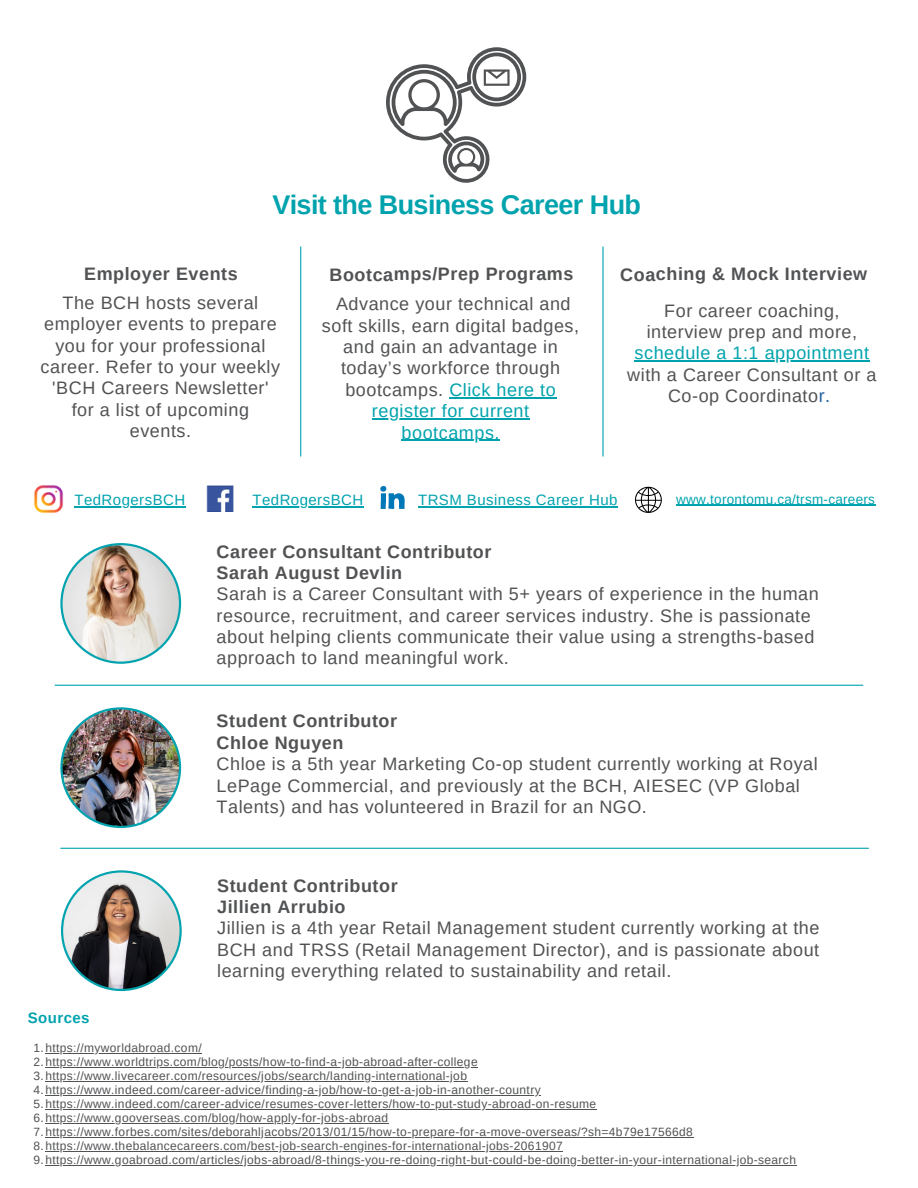
<style>
.page{position:relative;width:918px;height:1188px;background:#fff}
.page>*{position:absolute;margin:0;border:0;box-sizing:border-box;transform-origin:0 0}
.t1{font:700 27px "Arimo";letter-spacing:-.02em;color:#00a3ad}
.t2{font:18px/21.3px "Arimo";letter-spacing:.03em;color:#515254;text-align:center}
.t3{font:700 18px/21.3px "Arimo";letter-spacing:.03em;color:#515254}
.t4{font:18px "Arimo";letter-spacing:.03em;color:#00a3ad}
.t5{font:15px "Arimo";letter-spacing:.03em;color:#01a3ae}
.t6{font:700 15px "Arimo";letter-spacing:.03em;color:#01a3ae}
.t7{font:13.5px "Arimo";letter-spacing:.02em;color:#01a3ae}
.t8{font:12px/14px "Arimo";letter-spacing:.03em;color:#515254}
.s1{color:#215e9e}
.s2{color:#00a3ad}
</style>
<div class="page">
<svg style="left:386px;top:47px;width:137px;height:136px"></svg>
<hr style="left:55px;top:685px;width:808px;height:1px;background:#01a3ae">
<img style="left:60px;top:707px;width:121px;height:121px">
<img style="left:60px;top:543px;width:121px;height:121px">
<svg style="left:635px;top:487px;width:27px;height:26px"></svg>
<svg style="left:380px;top:486px;width:24px;height:23px"></svg>
<img style="left:34px;top:485px;width:29px;height:28px">
<img style="left:207px;top:486px;width:26px;height:26px">
<hr style="left:74px;top:506px;width:112px;height:1px;background:#01a3ae">
<hr style="left:253px;top:506px;width:111px;height:1px;background:#01a3ae">
<hr style="left:418px;top:506px;width:200px;height:1px;background:#01a3ae">
<hr style="left:676px;top:505px;width:199px;height:1px;background:#01a3ae">
<hr style="left:602px;top:247px;width:2px;height:209px;background:#01a3ae">
<hr style="left:300px;top:247px;width:1px;height:209px;background:#01a3ae">
<hr style="left:61px;top:848px;width:807px;height:1px;background:#01a3ae">
<svg style="left:61px;top:870px;width:121px;height:121px"></svg>
<hr style="left:45px;top:1053px;width:157px;height:1px;background:#515254">
<hr style="left:45px;top:1067px;width:433px;height:1px;background:#515254">
<hr style="left:45px;top:1081px;width:423px;height:1px;background:#515254">
<hr style="left:45px;top:1095px;width:496px;height:1px;background:#515254">
<hr style="left:45px;top:1109px;width:552px;height:1px;background:#515254">
<hr style="left:45px;top:1123px;width:344px;height:1px;background:#515254">
<hr style="left:45px;top:1137px;width:649px;height:1px;background:#515254">
<hr style="left:45px;top:1151px;width:518px;height:1px;background:#515254">
<hr style="left:45px;top:1165px;width:752px;height:1px;background:#515254">
<hr style="left:635px;top:360px;width:235px;height:2px;background:#00a3ad">
<hr style="left:449px;top:397px;width:107px;height:1px;background:#00a3ad">
<hr style="left:372px;top:418px;width:158px;height:1px;background:#00a3ad">
<hr style="left:402px;top:440px;width:98px;height:1px;background:#00a3ad">
<h1 class="t1" style="left:272px;top:190px;width:370px">Visit the Business Career Hub</h1>
<p class="t3" style="left:84px;top:263px;width:155px">Employer Events</p>
<p class="t3" style="left:330px;top:263px;width:246px">Bootcamps/Prep Programs</p>
<p class="t3" style="left:620px;top:263px;width:248px">Coaching &amp; Mock Interview</p>
<p class="t2" style="left:647px;top:300px;width:212px">For career coaching, interview prep and more,</p>
<p class="t4" style="left:635px;top:343px;width:236px">schedule a 1:1 appointment</p>
<p class="t2" style="left:627px;top:364px;width:251px">with a Career Consultant or a<br>Co-op Coordinato<span class="s1">r.</span></p>
<p class="t2" style="left:41px;top:292px;width:241px">The BCH hosts several employer events to prepare you for your professional career. Refer to your weekly 'BCH Careers Newsletter' for a list of upcoming events.</p>
<p class="t2" style="left:322px;top:293px;width:259px">Advance your technical and soft skills, earn digital badges, and gain an advantage in today’s workforce through bootcamps. <span class="s2">Click here to register for current bootcamps.</span></p>
<p class="t5" style="left:74px;top:492px;width:112px">TedRogersBCH</p>
<p class="t5" style="left:253px;top:492px;width:112px">TedRogersBCH</p>
<p class="t5" style="left:418px;top:491px;width:201px">TRSM Business Career Hub</p>
<p class="t7" style="left:676px;top:491px;width:200px">www.torontomu.ca/trsm-careers</p>
<p class="t3" style="left:217px;top:541px;width:276px">Career Consultant Contributor<br>Sarah August Devlin</p>
<p class="t2" style="left:217px;top:583px;width:604px;text-align:left">Sarah is a Career Consultant with 5+ years of experience in the human resource, recruitment, and career services industry. She is passionate about helping clients communicate their value using a strengths-based approach to land meaningful work.</p>
<p class="t3" style="left:217px;top:711px;width:182px">Student Contributor<br>Chloe Nguyen</p>
<p class="t2" style="left:217px;top:753px;width:603px;text-align:left">Chloe is a 5th year Marketing Co-op student currently working at Royal<br>LePage Commercial, and previously at the BCH, AIESEC (VP Global<br>Talents) and has volunteered in Brazil for an NGO.</p>
<p class="t3" style="left:217px;top:875px;width:182px">Student Contributor<br>Jillien Arrubio</p>
<p class="t2" style="left:217px;top:917px;width:604px;text-align:justify">Jillien is a 4th year Retail Management student currently working at the BCH and TRSS (Retail Management Director), and is passionate about learning everything related to sustainability and retail.</p>
<p class="t6" style="left:28px;top:1009px;width:63px">Sources</p>
<p class="t8" style="left:33px;top:1041px;width:764px">1.https://myworldabroad.com/<br>2.https://www.worldtrips.com/blog/posts/how-to-find-a-job-abroad-after-college 3.https://www.livecareer.com/resources/jobs/search/landing-international-job 4.https://www.indeed.com/career-advice/finding-a-job/how-to-get-a-job-in-another-country 5.https://www.indeed.com/career-advice/resumes-cover-letters/how-to-put-study-abroad-on-resume 6.https://www.gooverseas.com/blog/how-apply-for-jobs-abroad 7.https://www.forbes.com/sites/deborahljacobs/2013/01/15/how-to-prepare-for-a-move-overseas/?sh=4b79e17566d8<br>8.https://www.thebalancecareers.com/best-job-search-engines-for-international-jobs-2061907<br>9.https://www.goabroad.com/articles/jobs-abroad/8-things-you-re-doing-right-but-could-be-doing-better-in-your-international-job-search</p>
</div>
